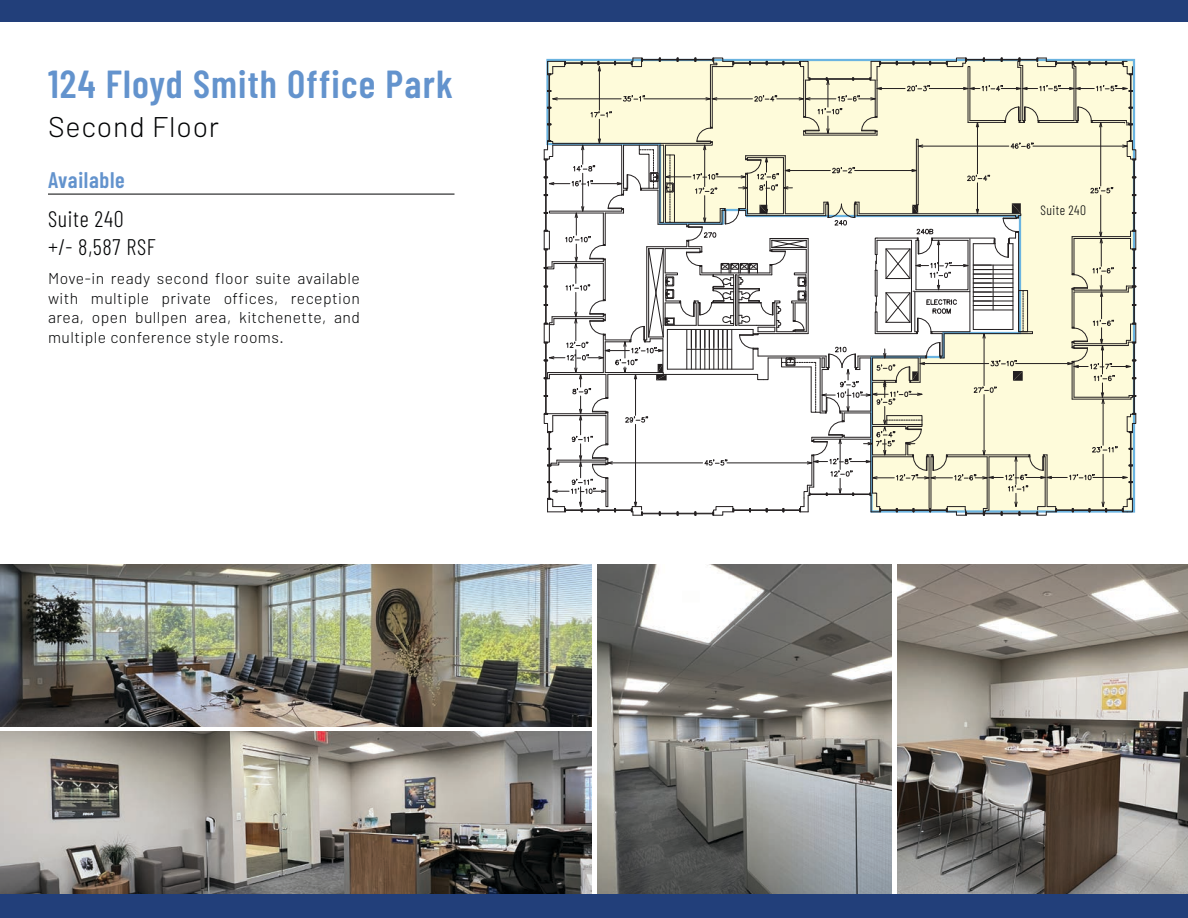
<style>
.page{position:relative;width:1188px;height:918px;background:#fff}
.page>*{position:absolute;margin:0;border:0;box-sizing:border-box;transform-origin:0 0}
.t1{font:600 39px "Barlow Condensed";letter-spacing:.03em;color:#6393cd}
.t2{font:300 28.5px "Barlow";letter-spacing:.03em;color:#020304}
.t3{font:300 22.5px "Barlow Condensed";letter-spacing:.03em;color:#020304}
.t4{font:600 22.5px "Barlow Condensed";letter-spacing:.03em;color:#6393cd}
.t5{font:300 15.75px/19.5px "Barlow";letter-spacing:.03em;color:#020304;text-align:justify}
.t6{font:300 13.5px "Barlow Condensed";letter-spacing:.03em;color:#020304}
</style>
<div class="page">
<img style="left:897px;top:564px;width:291px;height:330px">
<img style="left:598px;top:564px;width:293px;height:330px">
<img style="left:0;top:732px;width:592px;height:162px">
<div style="left:0;top:894px;width:1188px;height:24px;background:#223f7a"></div>
<div style="left:0;top:0;width:1188px;height:22px;background:#223f7a"></div>
<hr style="left:48px;top:194px;width:406px;height:1px;background:#020304">
<img style="left:0;top:564px;width:592px;height:162px">
<svg style="left:544px;top:58px;width:592px;height:457px"></svg>
<p class="t1" style="left:48px;top:56px;width:406px">124 Floyd Smith Office Park</p>
<p class="t2" style="left:48px;top:109px;width:173px">Second Floor</p>
<p class="t4" style="left:48px;top:163px;width:78px">Available</p>
<p class="t3" style="left:48px;top:202px;width:77px">Suite 240</p>
<p class="t3" style="left:48px;top:231px;width:109px">+/- 8,587 RSF</p>
<p class="t5" style="left:48px;top:269px;width:314px">Move-in ready second floor suite available with multiple private offices, reception area, open bullpen area, kitchenette, and multiple conference style rooms.</p>
<p class="t6" style="left:1041px;top:200px;width:47px">Suite 240</p>
</div>
